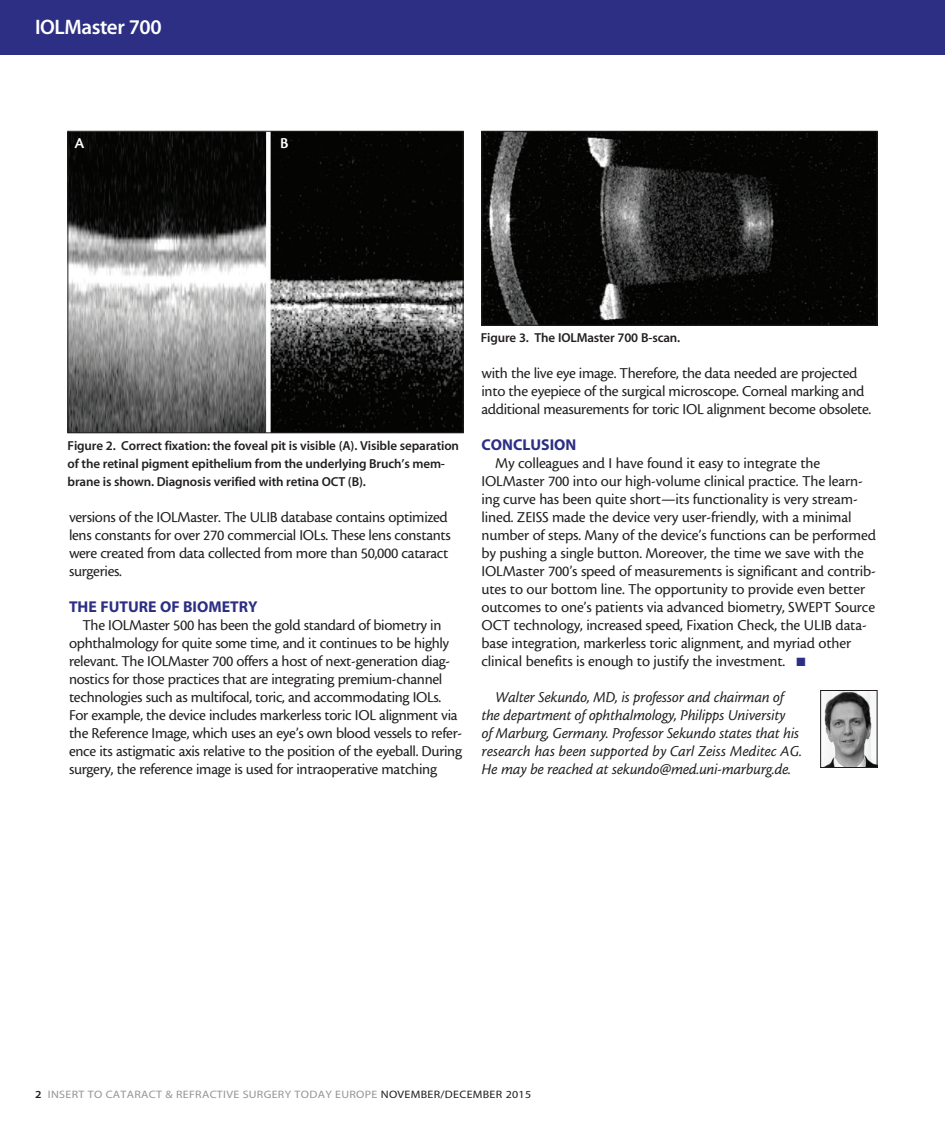
<style>
.page{position:relative;width:945px;height:1134px;background:#fff}
.page>*{position:absolute;margin:0;border:0;box-sizing:border-box;transform-origin:0 0}
.Supp_Headline{font:21px "Myriad MM 565 600";letter-spacing:-.02em;color:#fff}
.body{font:15.75px/18px "Cronos MM 408 10";letter-spacing:-.02em;color:#231f20}
.body-2{font:15.75px/18px "Cronos MM It 408 10";letter-spacing:-.01em;color:#231f20}
.subhead{font:15.75px "Myriad MM 700 600";color:#2c2f83}
.t1{font:15.75px "Cronos MM 574 10";color:#fff}
.t2{font:13.05px/18px "Myriad MM 565 600";letter-spacing:-.01em;color:#231f20}
.t3{font:10.8px "Myriad MM 400 600";letter-spacing:.025em;color:#939598;scale:1.11 1}
.s1{color:#2c2f83}
.s2{font-family:"Myriad MM 565 600";color:#231f20}
.s3{color:#231f20}
</style>
<div class="page">
<div style="left:0;top:0;width:945px;height:55px;background:#2c2f83"></div>
<img style="left:70px;top:133px;width:392px;height:298px">
<div style="left:68px;top:131px;width:396px;height:302px;border:1px solid #231f20"></div>
<img style="left:484px;top:133px;width:392px;height:191px">
<div style="left:482px;top:131px;width:396px;height:195px;border:1px solid #231f20"></div>
<img style="left:824px;top:692px;width:52px;height:74px">
<div style="left:820px;top:690px;width:58px;height:78px;border:1px solid #231f20"></div>
<p class="Supp_Headline" style="left:35px;top:16px;width:128px">IOLMaster 700</p>
<p class="t1" style="left:74px;top:135px;width:11px">A</p>
<p class="t1" style="left:280px;top:135px;width:10px">B</p>
<p class="t2" style="left:68px;top:437px;width:393px">Figure 2. Correct fixation: the foveal pit is visible (A). Visible separation of the retinal pigment epithelium from the underlying Bruch’s mem&shy;brane is shown. Diagnosis verified with retina OCT (B).</p>
<p class="body" style="left:69px;top:508px;width:383px">versions of the IOLMaster. The ULIB database contains optimized lens constants for over 270 commercial IOLs. These lens constants were created from data collected from more than 50,000 cataract surgeries.</p>
<p class="subhead" style="left:69px;top:599px;width:190px">THE FUTURE OF BIOMETRY</p>
<p class="body" style="left:69px;top:616px;width:395px;text-indent:14px">The IOLMaster 500 has been the gold standard of biometry in ophthalmology for quite some time, and it continues to be highly relevant. The IOLMaster 700 offers a host of next-generation diag&shy;nostics for those practices that are integrating premium-channel technologies such as multifocal, toric, and accommodating IOLs.<br>For example, the device includes markerless toric IOL alignment via the Reference Image, which uses an eye’s own blood vessels to refer&shy;ence its astigmatic axis relative to the position of the eyeball. During surgery, the reference image is used for intraoperative matching</p>
<p class="t2" style="left:481px;top:329px;width:201px">Figure 3. The IOLMaster 700 B-scan.</p>
<p class="body" style="left:482px;top:364px;width:391px">with the live eye image. Therefore, the data needed are projected into the eyepiece of the surgical microscope. Corneal marking and additional measurements for toric IOL alignment become obsolete.</p>
<p class="subhead" style="left:482px;top:437px;width:96px">CONCLUSION</p>
<p class="body" style="left:482px;top:454px;width:396px;text-indent:14px">My colleagues and I have found it easy to integrate the IOLMaster 700 into our high-volume clinical practice. The learn&shy;ing curve has been quite short—its functionality is very stream&shy;lined. ZEISS made the device very user-friendly, with a minimal number of steps. Many of the device’s functions can be performed by pushing a single button. Moreover, the time we save with the IOLMaster 700’s speed of measurements is significant and contrib&shy;utes to our bottom line. The opportunity to provide even better outcomes to one’s patients via advanced biometry, SWEPT Source OCT technology, increased speed, Fixation Check, the ULIB data&shy;base integration, markerless toric alignment, and myriad other clinical benefits is enough to justify the investment. <span class="s1">■</span></p>
<p class="body-2" style="left:482px;top:688px;width:322px;text-indent:14px">Walter Sekundo, MD, is professor and chairman of the department of ophthalmology, Philipps University<br>of Marburg, Germany. Professor Sekundo states that his research has been supported by Carl Zeiss Meditec AG.<br>He may be reached at sekundo@med.uni-marburg.de.</p>
<p class="t3" style="left:35px;top:1089px;width:448px"><span class="s2">2</span> INSERT TO CATARACT &amp; REFRACTIVE SURGERY TODAY EUROPE <span class="s3">NOVEMBER/DECEMBER 2015</span></p>
</div>
